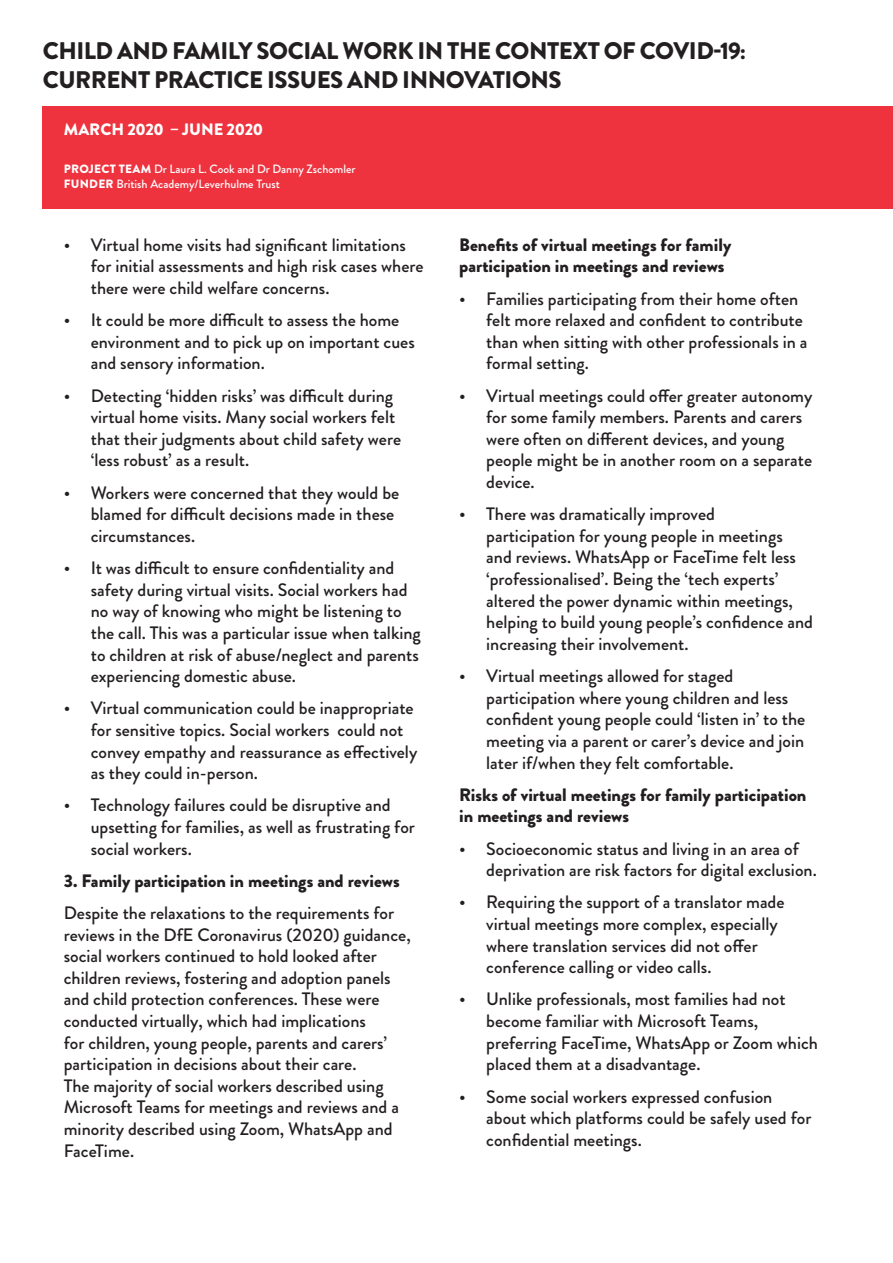
<style>
.page{position:relative;width:893px;height:1263px;background:#fff}
.page>*{position:absolute;margin:0;border:0;box-sizing:border-box;transform-origin:0 0}
.Briefing_title__text{font:900 24px/28.8px "Brandon Grotesque";letter-spacing:-.02em;color:#231f20}
.main_text{font:500 18px/21.6px "Brandon Grotesque";color:#231f20}
.main_text-2{font:900 18px/21.6px "Brandon Grotesque";color:#231f20}
.Dates{font:900 16.5px "Brandon Grotesque";color:#fff}
.white_funding_text{font:500 12px "Brandon Grotesque";color:#fff}
.s1{font-weight:900}
</style>
<div class="page">
<div style="left:43px;top:106px;width:850px;height:102px;background:#ee333f"></div>
<p class="Briefing_title__text" style="left:43px;top:37px;width:705px">CHILD AND FAMILY SOCIAL WORK IN THE CONTEXT OF COVID-19:<br>CURRENT PRACTICE ISSUES AND INNOVATIONS</p>
<p class="Dates" style="left:64px;top:117px;width:201px">MARCH 2020 – JUNE 2020</p>
<p class="white_funding_text" style="left:64px;top:161px;width:293px"><span class="s1">PROJECT TEAM</span> Dr Laura L. Cook and Dr Danny Zschomler</p>
<p class="white_funding_text" style="left:64px;top:176px;width:218px"><span class="s1">FUNDER</span> British Academy/Leverhulme Trust</p>
<p class="main_text" style="left:91px;top:234px;width:334px;text-indent:-27px">• Virtual home visits had significant limitations for initial assessments and high risk cases where there were child welfare concerns.</p>
<p class="main_text" style="left:91px;top:309px;width:325px;text-indent:-27px">• It could be more difficult to assess the home environment and to pick up on important cues and sensory information.</p>
<p class="main_text" style="left:91px;top:385px;width:312px;text-indent:-27px">• Detecting ‘hidden risks’ was difficult during virtual home visits. Many social workers felt that their judgments about child safety were ‘less robust’ as a result.</p>
<p class="main_text" style="left:91px;top:482px;width:310px;text-indent:-27px">• Workers were concerned that they would be blamed for difficult decisions made in these circumstances.</p>
<p class="main_text" style="left:91px;top:557px;width:332px;text-indent:-27px">• It was difficult to ensure confidentiality and safety during virtual visits. Social workers had no way of knowing who might be listening to the call. This was a particular issue when talking to children at risk of abuse/neglect and parents experiencing domestic abuse.</p>
<p class="main_text" style="left:91px;top:698px;width:328px;text-indent:-27px">• Virtual communication could be inappropriate for sensitive topics. Social workers could not convey empathy and reassurance as effectively as they could in-person.</p>
<p class="main_text" style="left:91px;top:795px;width:326px;text-indent:-27px">• Technology failures could be disruptive and upsetting for families, as well as frustrating for social workers.</p>
<p class="main_text-2" style="left:64px;top:870px;width:337px">3. Family participation in meetings and reviews</p>
<p class="main_text" style="left:64px;top:902px;width:348px">Despite the relaxations to the requirements for reviews in the DfE Coronavirus (2020) guidance, social workers continued to hold looked after children reviews, fostering and adoption panels and child protection conferences. These were conducted virtually, which had implications<br>for children, young people, parents and carers’ participation in decisions about their care.<br>The majority of social workers described using Microsoft Teams for meetings and reviews and a minority described using Zoom, WhatsApp and FaceTime.</p>
<p class="main_text-2" style="left:459px;top:234px;width:274px">Benefits of virtual meetings for family participation in meetings and reviews</p>
<p class="main_text" style="left:486px;top:288px;width:323px;text-indent:-27px">• Families participating from their home often felt more relaxed and confident to contribute than when sitting with other professionals in a formal setting.</p>
<p class="main_text" style="left:486px;top:385px;width:328px;text-indent:-27px">• Virtual meetings could offer greater autonomy for some family members. Parents and carers were often on different devices, and young people might be in another room on a separate device.</p>
<p class="main_text" style="left:486px;top:504px;width:328px;text-indent:-27px">• There was dramatically improved<br>participation for young people in meetings<br>and reviews. WhatsApp or FaceTime felt less ‘professionalised’. Being the ‘tech experts’ altered the power dynamic within meetings, helping to build young people’s confidence and increasing their involvement.</p>
<p class="main_text" style="left:486px;top:665px;width:321px;text-indent:-27px">• Virtual meetings allowed for staged participation where young children and less confident young people could ‘listen in’ to the meeting via a parent or carer’s device and join later if/when they felt comfortable.</p>
<p class="main_text-2" style="left:459px;top:784px;width:349px">Risks of virtual meetings for family participation in meetings and reviews</p>
<p class="main_text" style="left:486px;top:838px;width:332px;text-indent:-27px">• Socioeconomic status and living in an area of deprivation are risk factors for digital exclusion.</p>
<p class="main_text" style="left:486px;top:892px;width:300px;text-indent:-27px">• Requiring the support of a translator made virtual meetings more complex, especially where translation services did not offer conference calling or video calls.</p>
<p class="main_text" style="left:486px;top:989px;width:333px;text-indent:-27px">• Unlike professionals, most families had not become familiar with Microsoft Teams, preferring FaceTime, WhatsApp or Zoom which placed them at a disadvantage.</p>
<p class="main_text" style="left:486px;top:1086px;width:327px;text-indent:-27px">• Some social workers expressed confusion about which platforms could be safely used for confidential meetings.</p>
</div>
